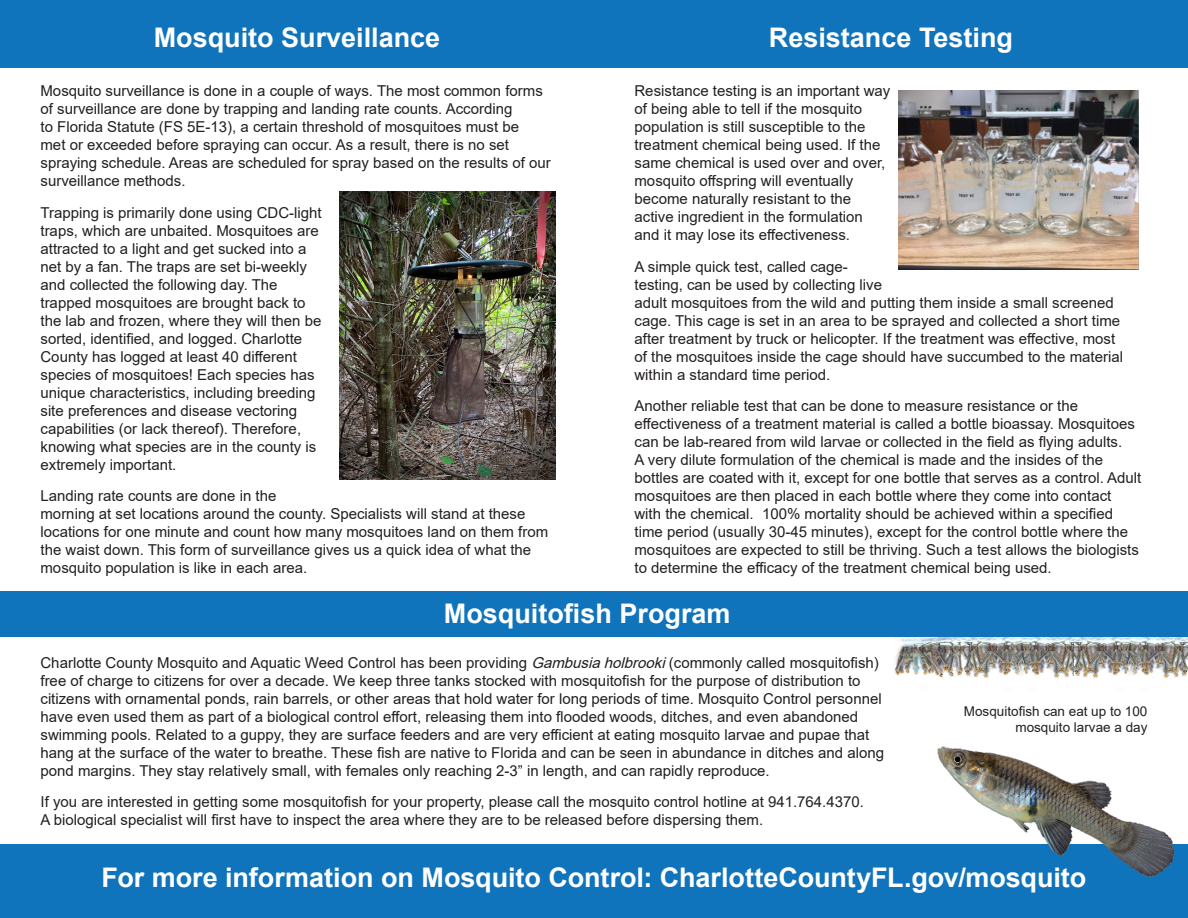
<style>
.page{position:relative;width:1188px;height:918px;background:#fff}
.page>*{position:absolute;margin:0;border:0;box-sizing:border-box;transform-origin:0 0}
.Title_2_Main-Color-3{font:700 27px "Arial";color:#fff}
.Title_Text{font:700 27px "Arial";color:#fff}
.t1{font:15px/18px "Arial";color:#231f20}
.t2{font:13.5px/16.2px "Arial";color:#231f20;text-align:right}
.s1{font-style:italic}
</style>
<div class="page">
<img style="left:894px;top:636px;width:180px;height:42px">
<img style="left:1074px;top:636px;width:114px;height:42px">
<div style="left:0;top:0;width:1188px;height:68px;background:#1074bc"></div>
<img style="left:899px;top:90px;width:239px;height:180px">
<div style="left:0;top:845px;width:1188px;height:73px;background:#1074bc"></div>
<div style="left:0;top:591px;width:1188px;height:45px;background:#1074bc"></div>
<img style="left:339px;top:191px;width:216px;height:288px">
<img style="left:918px;top:746px;width:270px;height:132px">
<p class="Title_2_Main-Color-3" style="left:154px;top:19px;width:288px">Mosquito Surveillance</p>
<p class="Title_Text" style="left:769px;top:18px;width:246px">Resistance Testing</p>
<p class="t1" style="left:40px;top:82px;width:512px">Mosquito surveillance is done in a couple of ways. The most common forms of surveillance are done by trapping and landing rate counts. According<br>to Florida Statute (FS 5E-13), a certain threshold of mosquitoes must be<br>met or exceeded before spraying can occur. As a result, there is no set spraying schedule. Areas are scheduled for spray based on the results of our surveillance methods.</p>
<p class="t1" style="left:40px;top:204px;width:283px">Trapping is primarily done using CDC-light traps, which are unbaited. Mosquitoes are attracted to a light and get sucked into a net by a fan. The traps are set bi-weekly and collected the following day. The trapped mosquitoes are brought back to the lab and frozen, where they will then be sorted, identified, and logged. Charlotte County has logged at least 40 different species of mosquitoes! Each species has unique characteristics, including breeding site preferences and disease vectoring capabilities (or lack thereof). Therefore, knowing what species are in the county is extremely important.</p>
<p class="t1" style="left:40px;top:487px;width:509px">Landing rate counts are done in the<br>morning at set locations around the county. Specialists will stand at these locations for one minute and count how many mosquitoes land on them from the waist down. This form of surveillance gives us a quick idea of what the mosquito population is like in each area.</p>
<p class="Title_Text" style="left:444px;top:595px;width:288px">Mosquitofish Program</p>
<p class="t1" style="left:634px;top:82px;width:257px">Resistance testing is an important way of being able to tell if the mosquito population is still susceptible to the treatment chemical being used. If the same chemical is used over and over, mosquito offspring will eventually become naturally resistant to the active ingredient in the formulation and it may lose its effectiveness.</p>
<p class="t1" style="left:634px;top:258px;width:490px">A simple quick test, called cage-<br>testing, can be used by collecting live<br>adult mosquitoes from the wild and putting them inside a small screened cage. This cage is set in an area to be sprayed and collected a short time after treatment by truck or helicopter. If the treatment was effective, most of the mosquitoes inside the cage should have succumbed to the material within a standard time period.</p>
<p class="t1" style="left:634px;top:397px;width:508px">Another reliable test that can be done to measure resistance or the effectiveness of a treatment material is called a bottle bioassay. Mosquitoes can be lab-reared from wild larvae or collected in the field as flying adults.<br>A very dilute formulation of the chemical is made and the insides of the bottles are coated with it, except for one bottle that serves as a control. Adult mosquitoes are then placed in each bottle where they come into contact with the chemical. 100% mortality should be achieved within a specified time period (usually 30-45 minutes), except for the control bottle where the mosquitoes are expected to still be thriving. Such a test allows the biologists to determine the efficacy of the treatment chemical being used.</p>
<p class="t1" style="left:40px;top:654px;width:845px">Charlotte County Mosquito and Aquatic Weed Control has been providing <span class="s1">Gambusiaholbrooki</span>(commonly called mosquitofish) free of charge to citizens for over a decade. We keep three tanks stocked with mosquitofish for the purpose of distribution to citizens with ornamental ponds, rain barrels, or other areas that hold water for long periods of time. Mosquito Control personnel have even used them as part of a biological control effort, releasing them into flooded woods, ditches, and even abandoned swimming pools. Related to a guppy, they are surface feeders and are very efficient at eating mosquito larvae and pupae that hang at the surface of the water to breathe. These fish are native to Florida and can be seen in abundance in ditches and along pond margins. They stay relatively small, with females only reaching 2-3” in length, and can rapidly reproduce.</p>
<p class="t1" style="left:40px;top:793px;width:825px">If you are interested in getting some mosquitofish for your property, please call the mosquito control hotline at 941.764.4370.</p>
<p class="t1" style="left:40px;top:811px;width:724px">A biological specialist will first have to inspect the area where they are to be released before dispersing them.</p>
<p class="Title_2_Main-Color-3" style="left:102px;top:858px;width:986px">For more information on Mosquito Control: CharlotteCountyFL.gov/mosquito</p>
<p class="t2" style="left:964px;top:703px;width:185px">Mosquitofish can eat up to 100 mosquito larvae a day</p>
</div>
